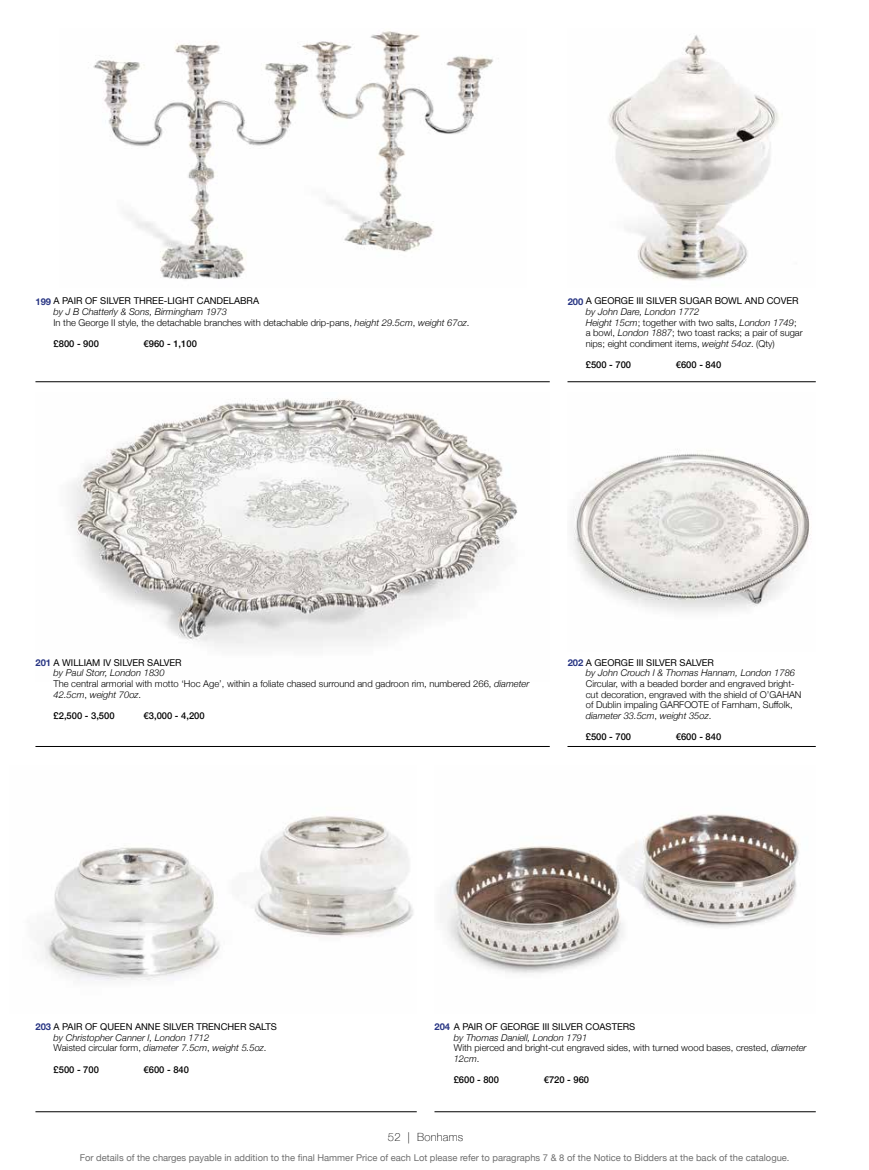
<style>
.page{position:relative;width:869px;height:1170px;background:#fff}
.page>*{position:absolute;margin:0;border:0;box-sizing:border-box;transform-origin:0 0}
.t1{font:100 11.25px "Helvetica Neue";letter-spacing:.02em;color:#000}
.t2{font:300 9.38px/10.6px "Helvetica Neue";color:#000}
.t3{font:italic 300 9.38px/10.6px "Helvetica Neue";color:#000}
.t4{font:9.38px "Helvetica Neue";color:#6f6f6f}
.t5{font:500 9.38px "Helvetica Neue";color:#000}
.s1{font-weight:700;color:#283583}
.s2{font-weight:400}
.s3{font-style:italic}
.s4{font-weight:700;font-style:normal;color:#283583}
.s5{font-weight:400;font-style:normal}
.s6{font-style:normal}
</style>
<div class="page">
<img style="left:93px;top:31px;width:400px;height:249px">
<img style="left:608px;top:35px;width:171px;height:246px">
<img style="left:71px;top:398px;width:447px;height:249px">
<img style="left:573px;top:449px;width:238px;height:163px">
<img style="left:44px;top:816px;width:369px;height:165px">
<img style="left:446px;top:814px;width:354px;height:160px">
<hr style="left:567px;top:381px;width:248px;height:1px;background:#000">
<hr style="left:35px;top:381px;width:514px;height:1px;background:#000">
<hr style="left:567px;top:746px;width:248px;height:1px;background:#000">
<hr style="left:35px;top:746px;width:514px;height:1px;background:#000">
<hr style="left:434px;top:1111px;width:381px;height:1px;background:#000">
<hr style="left:35px;top:1111px;width:381px;height:1px;background:#000">
<p class="t2" style="left:54px;top:295px;width:417px;text-indent:-18px"><span class="s1">199</span> <span class="s2">A PAIR OF SILVER THREE-LIGHT CANDELABRA<br></span><span class="s3">by J B Chatterly &amp; Sons, Birmingham 1973<br></span>In the George II style, the detachable branches with detachable drip-pans, <span class="s3">height 29.5cm</span>, <span class="s3">weight 67oz</span>.</p>
<p class="t5" style="left:54px;top:336px;width:47px">£800 - 900</p>
<p class="t5" style="left:144px;top:336px;width:55px">€960 - 1,100</p>
<p class="t2" style="left:585px;top:295px;width:218px;text-indent:-18px"><span class="s1">200</span> <span class="s2">A GEORGE III SILVER SUGAR BOWL AND COVER </span><span class="s3">by John Dare, London 1772<br>Height 15cm</span>; together with two salts, <span class="s3">London 1749</span>; a bowl, <span class="s3">London 1887</span>; two toast racks; a pair of sugar nips; eight condiment items, <span class="s3">weight 54oz</span>. (Qty)</p>
<p class="t5" style="left:585px;top:357px;width:47px">£500 - 700</p>
<p class="t5" style="left:675px;top:357px;width:47px">€600 - 840</p>
<p class="t2" style="left:54px;top:656px;width:477px;text-indent:-18px"><span class="s1">201</span> <span class="s2">A WILLIAM IV SILVER SALVER<br></span><span class="s3">by Paul Storr, London 1830<br></span>The central armorial with motto ‘Hoc Age’, within a foliate chased surround and gadroon rim, numbered 266, <span class="s3">diameter 42.5cm</span>, <span class="s3">weight 70oz</span>.</p>
<p class="t5" style="left:54px;top:708px;width:62px">£2,500 - 3,500</p>
<p class="t5" style="left:144px;top:708px;width:62px">€3,000 - 4,200</p>
<p class="t3" style="left:585px;top:656px;width:211px;text-indent:-18px"><span class="s4">202</span> <span class="s5">A GEORGE III SILVER SALVER<br></span>by John Crouch I &amp; Thomas Hannam, London 1786</p>
<p class="t2" style="left:585px;top:677px;width:217px">Circular, with a beaded border and engraved bright&shy;cut decoration, engraved with the shield of O’GAHAN of Dublin impaling GARFOOTE of Farnham, Suffolk, <span class="s3">diameter 33.5cm</span>, <span class="s3">weight 35oz</span>.</p>
<p class="t5" style="left:585px;top:729px;width:47px">£500 - 700</p>
<p class="t5" style="left:675px;top:729px;width:47px">€600 - 840</p>
<p class="t3" style="left:54px;top:1020px;width:225px;text-indent:-18px"><span class="s4">203</span> <span class="s5">A PAIR OF QUEEN ANNE SILVER TRENCHER SALTS </span>by Christopher Canner I, London 1712<br><span class="s6">Waisted circular form,</span> diameter 7.5cm<span class="s6">,</span> weight 5.5oz<span class="s6">.</span></p>
<p class="t5" style="left:54px;top:1061px;width:47px">£500 - 700</p>
<p class="t5" style="left:144px;top:1061px;width:47px">€600 - 840</p>
<p class="t2" style="left:453px;top:1020px;width:354px;text-indent:-19px"><span class="s1">204</span> <span class="s2">A PAIR OF GEORGE III SILVER COASTERS<br></span><span class="s3">by Thomas Daniell, London 1791<br></span>With pierced and bright-cut engraved sides, with turned wood bases, crested, <span class="s3">diameter 12cm</span>.</p>
<p class="t5" style="left:453px;top:1072px;width:47px">£600 - 800</p>
<p class="t5" style="left:543px;top:1072px;width:47px">€720 - 960</p>
<p class="t1" style="left:388px;top:1128px;width:77px">52 | Bonhams</p>
<p class="t4" style="left:80px;top:1150px;width:711px">For details of the charges payable in addition to the final Hammer Price of each Lot please refer to paragraphs 7 &amp; 8 of the Notice to Bidders at the back of the catalogue.</p>
</div>
